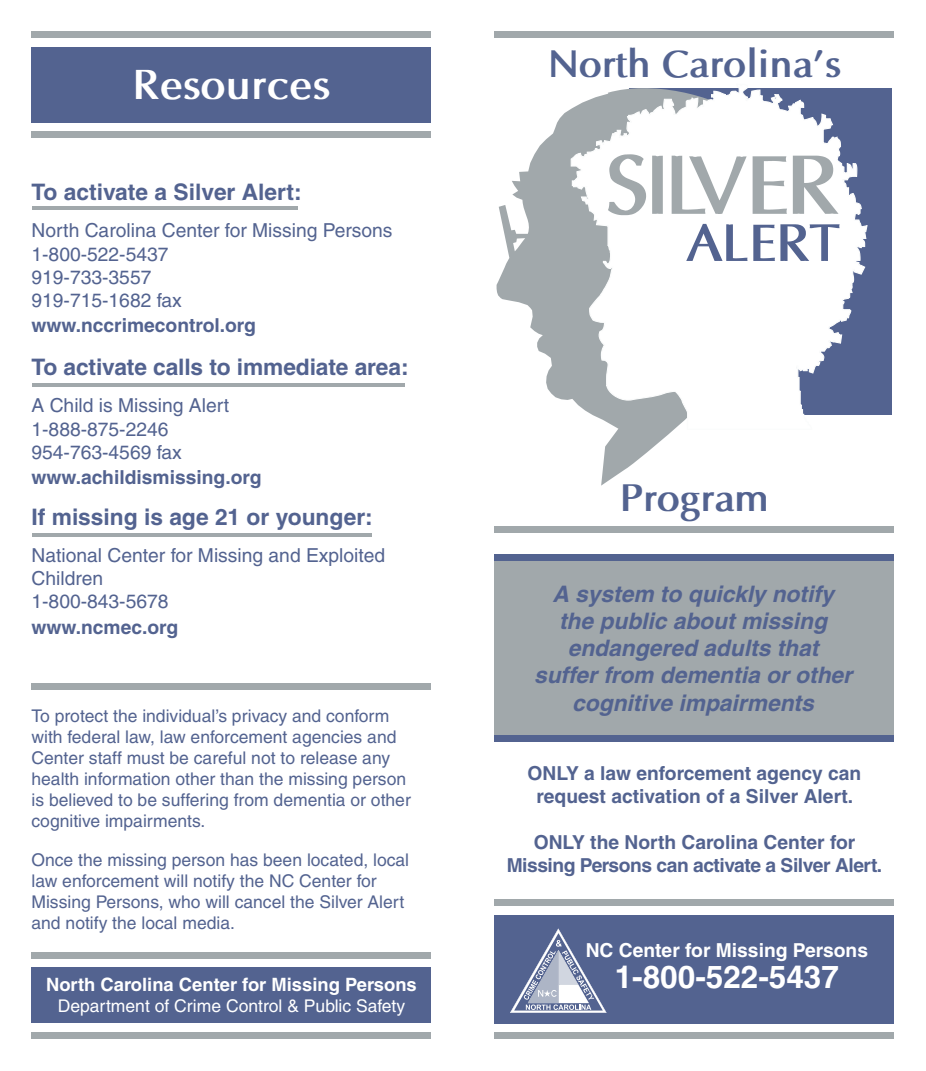
<style>
.page{position:relative;width:926px;height:1071px;background:#fff}
.page>*{position:absolute;margin:0;border:0;box-sizing:border-box;transform-origin:0 0}
.t1{font:700 42px "Optima";color:#fff}
.t2{font:700 38.5px "Optima";letter-spacing:-.01em;color:#536390}
.t3{font:700 31.5px "Helvetica";color:#fff}
.t4{font:italic 700 22.75px/27.3px "Helvetica";color:#536390;text-align:center}
.t5{font:700 22.75px "Helvetica";color:#536390}
.t6{font:19.25px/23.1px "Helvetica";color:#536390}
.t7{font:700 19.25px/23.1px "Helvetica";color:#536390;text-align:center}
.t8{font:700 19.25px/23.1px "Helvetica";letter-spacing:-.025em;color:#536390;text-align:center}
.t9{font:700 19.25px "Helvetica";color:#fff}
.t10{font:700 18.38px "Helvetica";color:#fff}
.t11{font:17.5px/21px "Helvetica";color:#536390}
.t12{font:17.5px "Helvetica";color:#fff}
</style>
<div class="page">
<div style="left:629px;top:89px;width:263px;height:326px;background:#536390"></div>
<svg style="left:496px;top:109px;width:177px;height:377px"></svg>
<svg style="left:513px;top:238px;width:12px;height:13px"></svg>
<svg style="left:570px;top:88px;width:297px;height:342px;fill:#fff"></svg>
<svg style="left:608px;top:154px;width:38px;height:61px"></svg>
<svg style="left:652px;top:156px;width:10px;height:58px"></svg>
<svg style="left:671px;top:156px;width:75px;height:58px"></svg>
<svg style="left:752px;top:156px;width:34px;height:58px"></svg>
<svg style="left:792px;top:156px;width:46px;height:58px"></svg>
<svg style="left:686px;top:224px;width:61px;height:37px"></svg>
<svg style="left:753px;top:225px;width:21px;height:36px"></svg>
<svg style="left:780px;top:224px;width:59px;height:37px"></svg>
<div style="left:494px;top:32px;width:400px;height:6px;background:#a1a8ab"></div>
<div style="left:494px;top:526px;width:400px;height:7px;background:#a1a8ab"></div>
<div style="left:494px;top:915px;width:400px;height:109px;background:#536390"></div>
<div style="left:494px;top:899px;width:400px;height:7px;background:#a1a8ab"></div>
<div style="left:494px;top:1032px;width:400px;height:8px;background:#a1a8ab"></div>
<div style="left:32px;top:47px;width:399px;height:75px;background:#536390"></div>
<div style="left:32px;top:32px;width:399px;height:6px;background:#a1a8ab"></div>
<div style="left:32px;top:131px;width:399px;height:7px;background:#a1a8ab"></div>
<hr style="left:32px;top:206px;width:266px;height:4px;background:#a1a8ab">
<hr style="left:32px;top:383px;width:372px;height:4px;background:#a1a8ab">
<hr style="left:32px;top:534px;width:339px;height:3px;background:#a1a8ab">
<svg style="left:510px;top:928px;width:96px;height:85px"></svg>
<div style="left:32px;top:968px;width:399px;height:55px;background:#536390"></div>
<div style="left:32px;top:952px;width:399px;height:7px;background:#a1a8ab"></div>
<div style="left:32px;top:1032px;width:399px;height:8px;background:#a1a8ab"></div>
<div style="left:494px;top:561px;width:400px;height:175px;background:#a1a8ab"></div>
<div style="left:494px;top:554px;width:400px;height:7px;background:#536390"></div>
<div style="left:494px;top:735px;width:400px;height:7px;background:#536390"></div>
<div style="left:32px;top:683px;width:399px;height:7px;background:#a1a8ab"></div>
<h1 class="t1" style="left:132px;top:59px;width:199px">Resources</h1>
<h3 class="t5" style="left:32px;top:178px;width:272px">To activate a Silver Alert:</h3>
<p class="t6" style="left:32px;top:219px;width:362px">North Carolina Center for Missing Persons<br>1-800-522-5437<br>919-733-3557<br>919-715-1682 fax</p>
<p class="t7" style="left:32px;top:313px;width:226px">www.nccrimecontrol.org</p>
<h3 class="t5" style="left:32px;top:353px;width:378px">To activate calls to immediate area:</h3>
<p class="t6" style="left:32px;top:394px;width:199px">A Child is Missing Alert<br>1-888-875-2246<br>954-763-4569 fax</p>
<p class="t7" style="left:32px;top:465px;width:231px">www.achildismissing.org</p>
<h3 class="t5" style="left:32px;top:503px;width:343px">If missing is age 21 or younger:</h3>
<p class="t6" style="left:32px;top:544px;width:355px">National Center for Missing and Exploited<br>Children<br>1-800-843-5678</p>
<p class="t7" style="left:32px;top:615px;width:148px">www.ncmec.org</p>
<p class="t11" style="left:32px;top:706px;width:381px">To protect the individual’s privacy and conform with federal law, law enforcement agencies and Center staff must be careful not to release any health information other than the missing person is believed to be suffering from dementia or other cognitive impairments.</p>
<p class="t11" style="left:32px;top:849px;width:379px">Once the missing person has been located, local law enforcement will notify the NC Center for Missing Persons, who will cancel the Silver Alert and notify the local media.</p>
<p class="t10" style="left:46px;top:973px;width:372px">North Carolina Center for Missing Persons</p>
<p class="t12" style="left:58px;top:995px;width:349px">Department of Crime Control &amp; Public Safety</p>
<h2 class="t2" style="left:547px;top:41px;width:295px">North Carolina’s</h2>
<h2 class="t2" style="left:620px;top:474px;width:149px">Program</h2>
<h3 class="t4" style="left:534px;top:580px;width:319px">A system to quickly notify the public about missing endangered adults that suffer from dementia or other cognitive impairments</h3>
<p class="t7" style="left:527px;top:761px;width:335px">ONLY a law enforcement agency can request activation of a Silver Alert.</p>
<p class="t8" style="left:506px;top:830px;width:377px">ONLY the North Carolina Center for<br>Missing Persons can activate a Silver Alert.</p>
<p class="t9" style="left:585px;top:938px;width:284px">NC Center for Missing Persons</p>
<h3 class="t3" style="left:614px;top:958px;width:226px">1-800-522-5437</h3>
</div>
